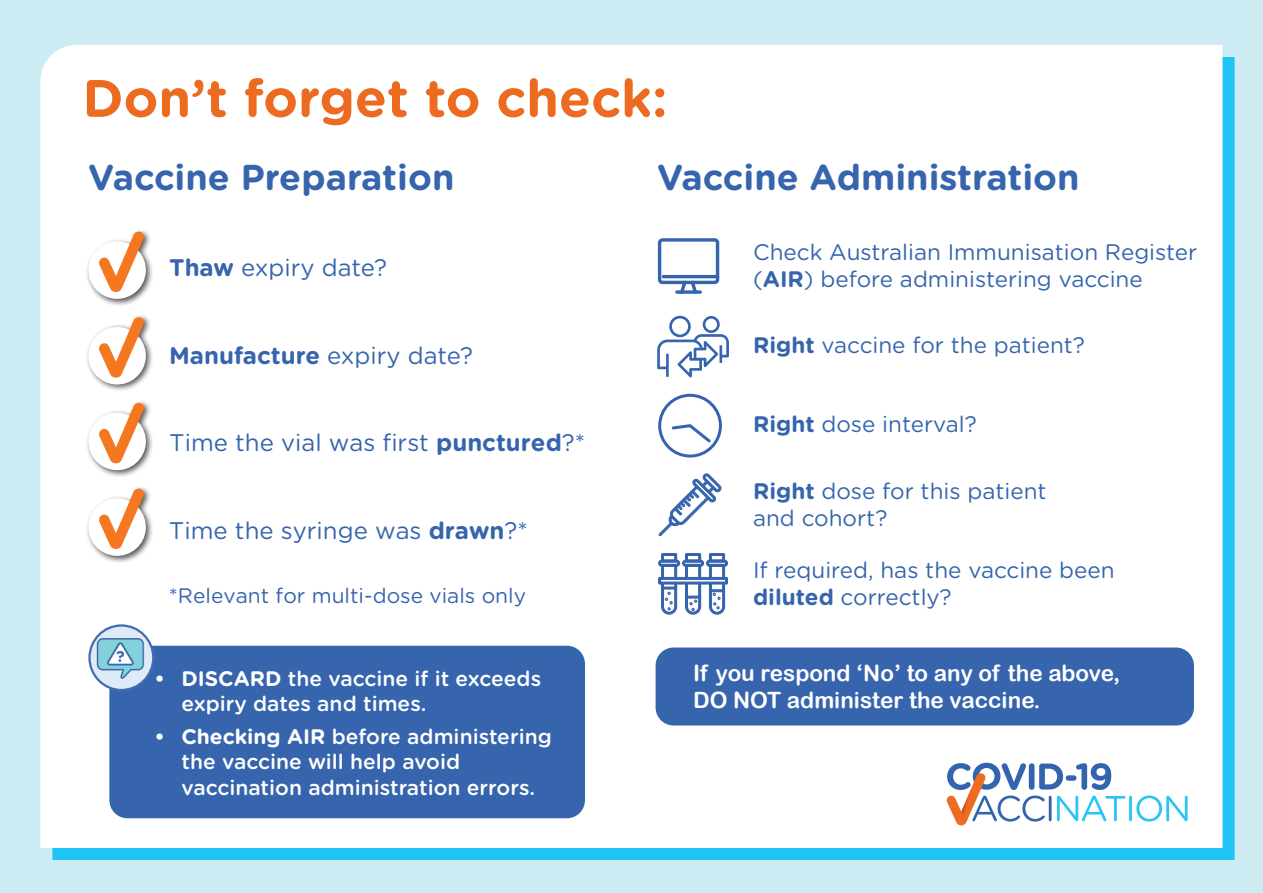
<style>
.page{position:relative;width:1263px;height:893px;background:#cdebf3}
.page>*{position:absolute;margin:0;border:0;box-sizing:border-box;transform-origin:0 0}
.t1{font:700 52.5px "Gotham Rounded";color:#ec6b20}
.t2{font:700 36px "Gotham Rounded";color:#3665ae}
.t3{font:24px "Gotham Rounded";color:#3665ae}
.t4{font:700 24px "Gotham Rounded";color:#3665ae}
.t5{font:22.5px/27px "Gotham Rounded";color:#3665ae}
.t6{font:22.5px/27px "Arial Rounded MT Bold";color:#fff}
.t7{font:500 21px/25.2px "Gotham Rounded";color:#fff}
.t8{font:21px "Gotham Rnd";color:#3665ae}
.s1{font-weight:700}
.s2{font-weight:400}
.s3{font-family:"Gotham Rnd"}
</style>
<div class="page">
<div style="left:52px;top:57px;width:1182px;height:803px;background:#20c4f4"></div>
<div style="left:40px;top:45px;width:1182px;height:803px;background:#fff"></div>
<hr style="left:1129px;top:796px;width:3px;height:25px;background:#2bc4f3">
<svg style="left:1136px;top:795px;width:51px;height:26px"></svg>
<svg style="left:947px;top:763px;width:178px;height:62px;background:#c5cfdd"></svg>
<div style="left:85px;top:228px;width:68px;height:78px;background:#231f20;opacity:.75"></div>
<svg style="left:87px;top:232px;width:60px;height:68px;background:#f1d5c1"></svg>
<div style="left:85px;top:314px;width:68px;height:78px;background:#231f20;opacity:.75"></div>
<svg style="left:87px;top:317px;width:60px;height:69px;background:#f2d5c2"></svg>
<div style="left:85px;top:400px;width:68px;height:78px;background:#231f20;opacity:.75"></div>
<svg style="left:87px;top:403px;width:60px;height:68px;background:#f2d5c1"></svg>
<div style="left:85px;top:485px;width:68px;height:78px;background:#231f20;opacity:.75"></div>
<svg style="left:87px;top:489px;width:60px;height:68px;background:#f1d5c1"></svg>
<div style="left:109px;top:646px;width:476px;height:172px;background:#3665ae;border-radius:18px"></div>
<svg style="left:90px;top:625px;width:63px;height:65px"></svg>
<div style="left:88px;top:624px;width:66px;height:67px;border:2px solid #446baf;border-radius:50%"></div>
<img style="left:96px;top:636px;width:49px;height:43px">
<div style="left:656px;top:647px;width:538px;height:78px;background:#3665ae;border-radius:18px"></div>
<svg style="left:657px;top:237px;width:63px;height:58px;background:#c8d5e8"></svg>
<svg style="left:657px;top:316px;width:72px;height:61px;background:#cbd7ea"></svg>
<div style="left:658px;top:394px;width:64px;height:64px;border:3px solid #3663ad;border-radius:50%"></div>
<svg style="left:670px;top:422px;width:43px;height:23px"></svg>
<svg style="left:658px;top:473px;width:64px;height:63px;background:#d6e0ee"></svg>
<svg style="left:658px;top:552px;width:70px;height:63px;background:#a4b8d9"></svg>
<p class="t1" style="left:82px;top:60px;width:587px">Don’t forget to check:</p>
<p class="t2" style="left:88px;top:150px;width:368px">Vaccine Preparation</p>
<p class="t2" style="left:657px;top:150px;width:424px">Vaccine Administration</p>
<p class="t3" style="left:169px;top:251px;width:219px"><span class="s1">Thaw</span> expiry date?</p>
<p class="t4" style="left:169px;top:338px;width:305px">Manufacture <span class="s2">expiry date?</span></p>
<p class="t3" style="left:169px;top:426px;width:417px">Time the vial was first <span class="s1">punctured</span>?<span class="s3">*</span></p>
<p class="t3" style="left:169px;top:514px;width:360px">Time the syringe was <span class="s1">drawn</span>?<span class="s3">*</span></p>
<p class="t8" style="left:169px;top:581px;width:359px">*Relevant for multi-dose vials only</p>
<p class="t7" style="left:181px;top:665px;width:361px;text-indent:-27px"><span class="s1">• DISCARD</span> the vaccine if it exceeds expiry dates and times.</p>
<p class="t7" style="left:181px;top:723px;width:372px;text-indent:-27px"><span class="s1">• Checking AIR</span> before administering the vaccine will help avoid vaccination administration errors.</p>
<p class="t5" style="left:753px;top:237px;width:446px">Check Australian Immunisation Register (<span class="s1">AIR</span>) before administering vaccine</p>
<p class="t5" style="left:753px;top:330px;width:333px"><span class="s1">Right</span> vaccine for the patient?</p>
<p class="t5" style="left:753px;top:410px;width:225px"><span class="s1">Right</span> dose interval?</p>
<p class="t5" style="left:753px;top:476px;width:295px"><span class="s1">Right</span> dose for this patient and cohort?</p>
<p class="t5" style="left:753px;top:556px;width:363px">If required, has the vaccine been <span class="s1">diluted</span> correctly?</p>
<p class="t6" style="left:693px;top:659px;width:429px">If you respond ‘No’ to any of the above,<br>DO NOT administer the vaccine.</p>
</div>
